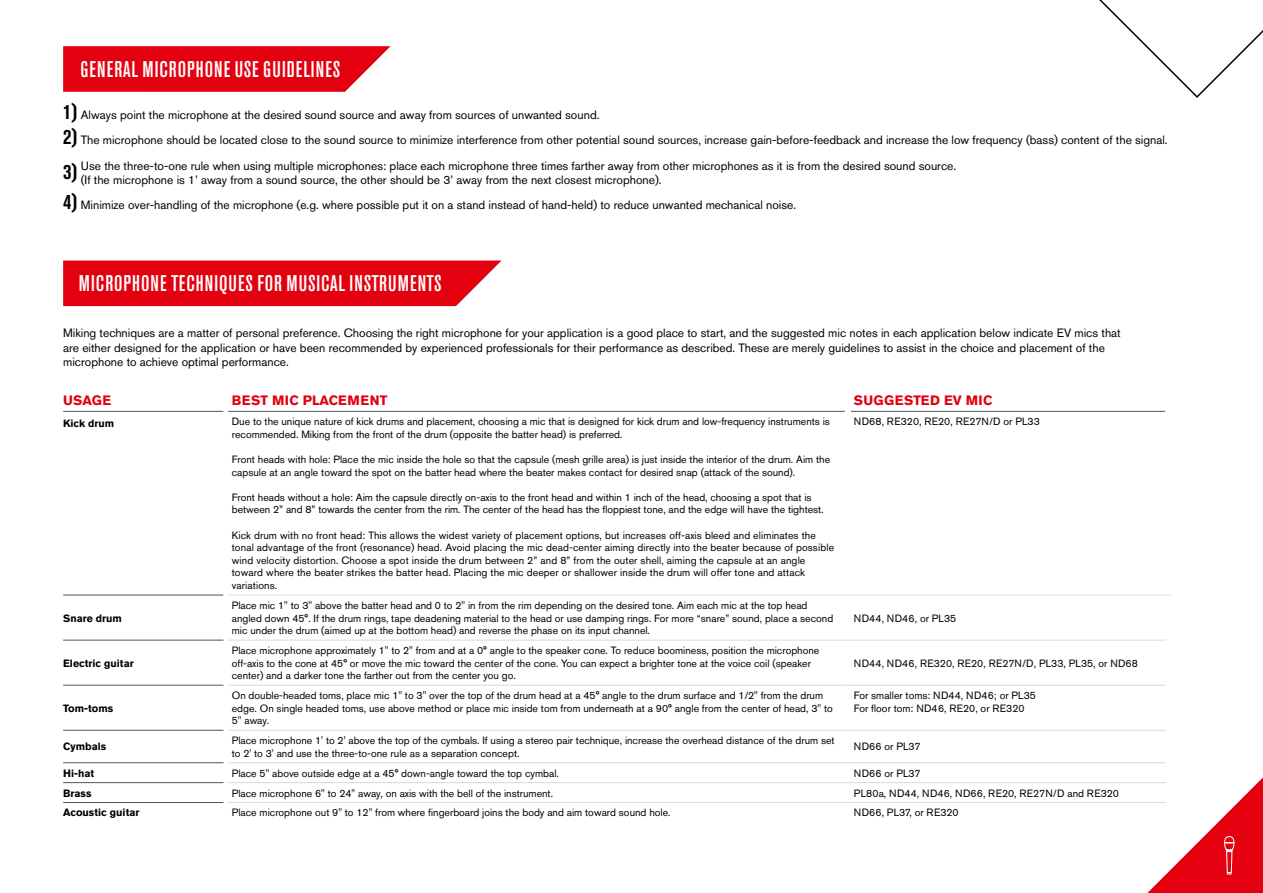
<style>
.page{position:relative;width:1263px;height:893px;background:#fff}
.page>*{position:absolute;margin:0;border:0;box-sizing:border-box;transform-origin:0 0}
.t1{font:500 condensed 22.5px "Akzidenz Grotesk Pro";letter-spacing:.04em;color:#fff}
.t2{font:700 13.5px "Akzidenz Grotesk Pro";letter-spacing:.02em;color:#e3000f}
.t3{font:12px/14.4px "Akzidenz Grotesk Pro";color:#000}
.t4{font:10.5px/12.6px "Akzidenz Grotesk Pro";color:#000}
.t5{font:700 10.5px "Akzidenz Grotesk Pro";color:#000}
.s1{font-weight:700;font-stretch:condensed;font-size:21px}
</style>
<div class="page">
<svg style="left:63px;top:46px;width:327px;height:46px;background:#e51320"></svg>
<div style="left:63px;top:261px;width:438px;height:45px;background:#e3000f"></div>
<hr style="left:228px;top:595px;width:620px;height:1px;background:#dadada">
<hr style="left:848px;top:595px;width:323px;height:1px;background:#dadada">
<hr style="left:228px;top:640px;width:620px;height:1px;background:#dadada">
<hr style="left:848px;top:640px;width:318px;height:1px;background:#dadada">
<hr style="left:228px;top:685px;width:620px;height:1px;background:#dadada">
<hr style="left:848px;top:685px;width:318px;height:1px;background:#dadada">
<hr style="left:228px;top:730px;width:620px;height:1px;background:#dadada">
<hr style="left:848px;top:730px;width:318px;height:1px;background:#dadada">
<hr style="left:228px;top:762px;width:620px;height:1px;background:#dadada">
<hr style="left:848px;top:762px;width:318px;height:1px;background:#dadada">
<hr style="left:228px;top:782px;width:620px;height:1px;background:#dadada">
<hr style="left:848px;top:782px;width:318px;height:1px;background:#dadada">
<hr style="left:228px;top:802px;width:620px;height:1px;background:#dadada">
<hr style="left:848px;top:802px;width:318px;height:1px;background:#dadada">
<hr style="left:63px;top:595px;width:161px;height:1px;background:#565656">
<hr style="left:63px;top:640px;width:161px;height:1px;background:#565656">
<hr style="left:63px;top:685px;width:161px;height:1px;background:#565656">
<hr style="left:63px;top:730px;width:161px;height:1px;background:#565656">
<hr style="left:63px;top:762px;width:161px;height:1px;background:#565656">
<hr style="left:63px;top:782px;width:161px;height:1px;background:#565656">
<hr style="left:63px;top:802px;width:161px;height:1px;background:#565656">
<hr style="left:63px;top:411px;width:161px;height:1px;background:#565656">
<hr style="left:228px;top:411px;width:617px;height:1px;background:#565656">
<hr style="left:851px;top:411px;width:314px;height:1px;background:#565656">
<svg style="left:1099px;top:0;width:164px;height:98px"></svg>
<svg style="left:1147px;top:777px;width:116px;height:116px"></svg>
<h1 class="t1" style="left:80px;top:54px;width:261px">GENERAL MICROPHONE USE GUIDELINES</h1>
<p class="t3" style="left:63px;top:108px;width:538px"><span class="s1">1)</span> Always point the microphone at the desired sound source and away from sources of unwanted sound.</p>
<p class="t3" style="left:63px;top:133px;width:1106px"><span class="s1">2)</span> The microphone should be located close to the sound source to minimize interference from other potential sound sources, increase gain-before-feedback and increase the low frequency (bass) content of the signal.</p>
<p class="t3" style="left:81px;top:158px;width:877px;text-indent:-18px"><span class="s1">3)</span> Use the three-to-one rule when using multiple microphones: place each microphone three times farther away from other microphones as it is from the desired sound source. (If the microphone is 1’ away from a sound source, the other should be 3’ away from the next closest microphone).</p>
<p class="t3" style="left:63px;top:198px;width:734px"><span class="s1">4)</span> Minimize over-handling of the microphone (e.g. where possible put it on a stand instead of hand-held) to reduce unwanted mechanical noise.</p>
<h1 class="t1" style="left:79px;top:269px;width:364px">MICROPHONE TECHNIQUES FOR MUSICAL INSTRUMENTS</h1>
<p class="t3" style="left:63px;top:326px;width:1059px">Miking techniques are a matter of personal preference. Choosing the right microphone for your application is a good place to start, and the suggested mic notes in each application below indicate EV mics that are either designed for the application or have been recommended by experienced professionals for their performance as described. These are merely guidelines to assist in the choice and placement of the microphone to achieve optimal performance.</p>
<p class="t2" style="left:63px;top:392px;width:50px">USAGE</p>
<p class="t2" style="left:232px;top:392px;width:157px">BEST MIC PLACEMENT</p>
<p class="t2" style="left:854px;top:392px;width:140px">SUGGESTED EV MIC</p>
<p class="t5" style="left:63px;top:416px;width:53px">Kick drum</p>
<p class="t4" style="left:232px;top:415px;width:600px">Due to the unique nature of kick drums and placement, choosing a mic that is designed for kick drum and low-frequency instruments is recommended. Miking from the front of the drum (opposite the batter head) is preferred.</p>
<p class="t4" style="left:232px;top:453px;width:600px">Front heads with hole: Place the mic inside the hole so that the capsule (mesh grille area) is just inside the interior of the drum. Aim the capsule at an angle toward the spot on the batter head where the beater makes contact for desired snap (attack of the sound).</p>
<p class="t4" style="left:232px;top:491px;width:593px">Front heads without a hole: Aim the capsule directly on-axis to the front head and within 1 inch of the head, choosing a spot that is between 2” and 8” towards the center from the rim. The center of the head has the floppiest tone, and the edge will have the tightest.</p>
<p class="t4" style="left:232px;top:529px;width:604px">Kick drum with no front head: This allows the widest variety of placement options, but increases off-axis bleed and eliminates the tonal advantage of the front (resonance) head. Avoid placing the mic dead-center aiming directly into the beater because of possible wind velocity distortion. Choose a spot inside the drum between 2” and 8” from the outer shell, aiming the capsule at an angle toward where the beater strikes the batter head. Placing the mic deeper or shallower inside the drum will offer tone and attack variations.</p>
<p class="t4" style="left:854px;top:415px;width:187px">ND68, RE320, RE20, RE27N/D or PL33</p>
<p class="t5" style="left:63px;top:611px;width:60px">Snare drum</p>
<p class="t5" style="left:63px;top:656px;width:72px">Electric guitar</p>
<p class="t5" style="left:63px;top:701px;width:52px">Tom-toms</p>
<p class="t4" style="left:232px;top:599px;width:603px">Place mic 1" to 3" above the batter head and 0 to 2" in from the rim depending on the desired tone. Aim each mic at the top head angled down 45°. If the drum rings, tape deadening material to the head or use damping rings. For more “snare” sound, place a second mic under the drum (aimed up at the bottom head) and reverse the phase on its input channel.</p>
<p class="t4" style="left:232px;top:644px;width:589px">Place microphone approximately 1" to 2" from and at a 0° angle to the speaker cone. To reduce boominess, position the microphone off-axis to the cone at 45° or move the mic toward the center of the cone. You can expect a brighter tone at the voice coil (speaker center) and a darker tone the farther out from the center you go.</p>
<p class="t4" style="left:854px;top:611px;width:104px">ND44, ND46, or PL35</p>
<p class="t4" style="left:854px;top:657px;width:286px">ND44, ND46, RE320, RE20, RE27N/D, PL33, PL35, or ND68</p>
<p class="t4" style="left:232px;top:689px;width:602px">On double-headed toms, place mic 1" to 3" over the top of the drum head at a 45° angle to the drum surface and 1/2" from the drum edge. On single headed toms, use above method or place mic inside tom from underneath at a 90° angle from the center of head, 3" to<br>5" away.</p>
<p class="t4" style="left:854px;top:689px;width:184px">For smaller toms: ND44, ND46; or PL35<br>For floor tom: ND46, RE20, or RE320</p>
<p class="t5" style="left:63px;top:740px;width:45px">Cymbals</p>
<p class="t4" style="left:232px;top:734px;width:604px">Place microphone 1' to 2' above the top of the cymbals. If using a stereo pair technique, increase the overhead distance of the drum set to 2' to 3' and use the three-to-one rule as a separation concept.</p>
<p class="t4" style="left:854px;top:740px;width:68px">ND66 or PL37</p>
<p class="t5" style="left:63px;top:766px;width:33px">Hi-hat</p>
<p class="t4" style="left:232px;top:767px;width:329px">Place 5" above outside edge at a 45° down-angle toward the top cymbal.</p>
<p class="t4" style="left:854px;top:767px;width:68px">ND66 or PL37</p>
<p class="t5" style="left:63px;top:786px;width:30px">Brass</p>
<p class="t4" style="left:232px;top:786px;width:323px">Place microphone 6" to 24" away, on axis with the bell of the instrument.</p>
<p class="t4" style="left:854px;top:786px;width:267px">PL80a, ND44, ND46, ND66, RE20, RE27N/D and RE320</p>
<p class="t5" style="left:63px;top:806px;width:78px">Acoustic guitar</p>
<p class="t4" style="left:232px;top:806px;width:440px">Place microphone out 9" to 12" from where fingerboard joins the body and aim toward sound hole.</p>
<p class="t4" style="left:854px;top:806px;width:106px">ND66, PL37, or RE320</p>
</div>
